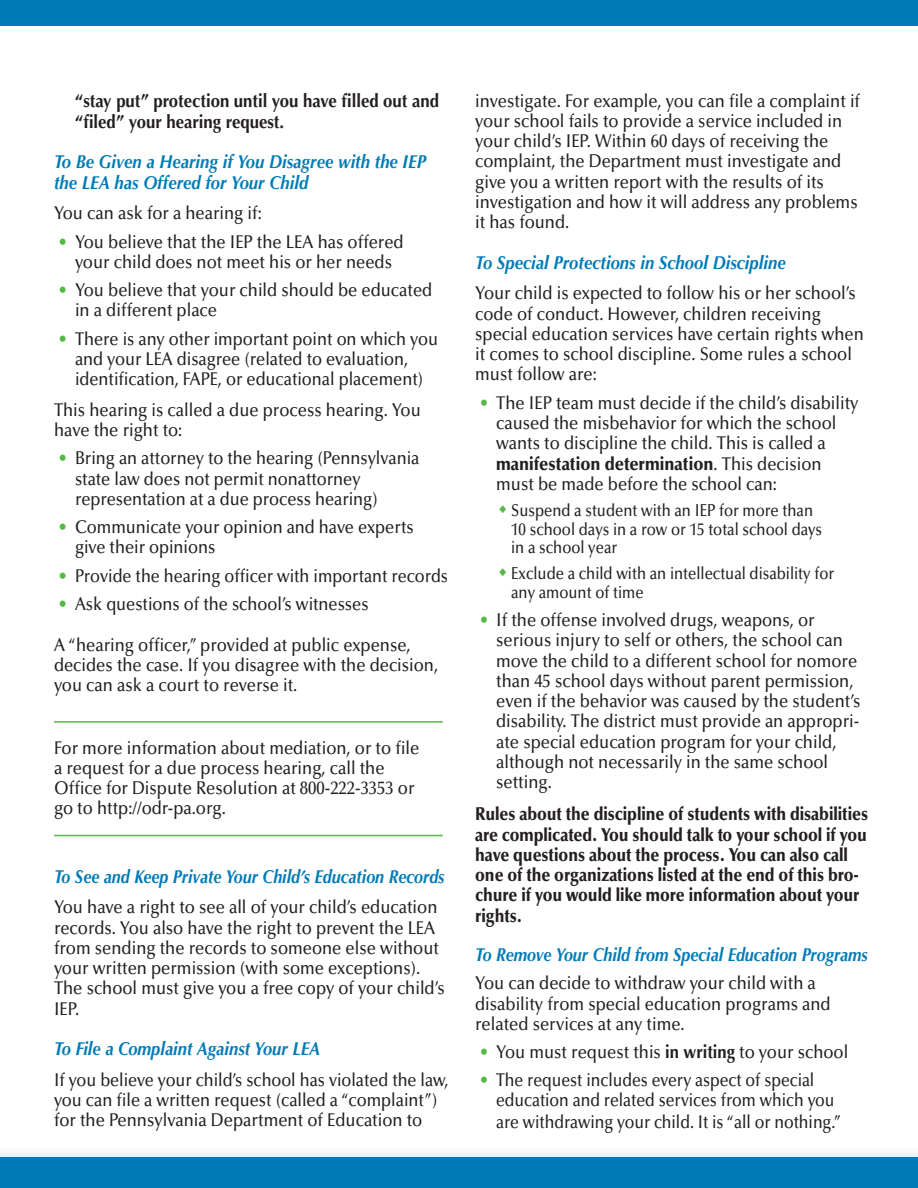
<style>
.page{position:relative;width:918px;height:1188px;background:#fff}
.page>*{position:absolute;margin:0;border:0;box-sizing:border-box;transform-origin:0 0}
.Headings_Level_2{font:italic 700 18.75px/20.2px "Optima LT Std";color:#007bb6;scale:.89 1}
.Headings_Level_2-2{font:italic 700 18.75px "Optima LT Std";color:#007bb6;scale:.86 1}
.Headings_Level_2-3{font:italic 700 18.75px "Optima LT Std";color:#007bb6;scale:.88 1}
.Text_Level_1{font:500 18.6px/20.2px "Optima LT Std";color:#231f20;scale:.89 1}
.Bullet_Level_1{font:500 18.6px/20.2px "Optima LT Std";color:#231f20;scale:.89 1}
.Bullet_Level_1-2{font:500 18.6px/20.2px "Optima LT Std";color:#231f20;scale:.88 1}
.Text_Level_1-2{font:900 18.6px/20.2px "Optima LT Std";letter-spacing:-.005em;color:#231f20;scale:.86 1}
.Text_Level_1-3{font:500 18.6px/20.2px "Optima LT Std";color:#231f20;scale:.87 1}
.Bullet_Level_1-3{font:500 18.6px/20.9px "Optima LT Std";color:#231f20;scale:.85 1}
.Bullet_Level_1-4{font:700 18.6px/20.2px "Optima LT Std";color:#231f20;scale:.9 1}
.Bullet_Level_1-5{font:500 18.6px "Optima LT Std";color:#231f20;scale:.87 1}
.Bullet_Level_2{font:500 17.4px/18.3px "Optima LT Std";color:#231f20;scale:.86 1}
.s1{color:#56b947}
.s2{font-weight:900}
.s3{font-weight:700}
</style>
<div class="page">
<div style="left:0;top:1152px;width:918px;height:5px;background:#ecf5f9"></div>
<div style="left:0;top:1157px;width:918px;height:31px;background:#007bb6"></div>
<div style="left:0;top:0;width:918px;height:26px;background:#007bb6"></div>
<hr style="left:54px;top:721px;width:389px;height:2px;background:#56b947">
<hr style="left:54px;top:835px;width:389px;height:1px;background:#56b947">
<p class="Bullet_Level_1-4" style="left:75px;top:91px;width:406px">“stay put” protection until you have filled out and “filed” your hearing request.</p>
<p class="Headings_Level_2" style="left:54px;top:152px;width:420px">To Be Given a Hearing if You Disagree with the IEP the LEA has Offered for Your Child</p>
<p class="Text_Level_1" style="left:54px;top:203px;width:235px">You can ask for a hearing if:</p>
<p class="Bullet_Level_1" style="left:58px;top:232px;width:389px;text-align:center"><span class="s1">•</span> You believe that the IEP the LEA has offered your child does not meet his or her needs</p>
<p class="Bullet_Level_1" style="left:75px;top:280px;width:403px;text-indent:-16px"><span class="s1">•</span> You believe that your child should be educated in a different place</p>
<p class="Bullet_Level_1-2" style="left:75px;top:329px;width:414px;text-indent:-16px"><span class="s1">•</span> There is any other important point on which you and your LEA disagree (related to evaluation, identification, FAPE, or educational placement)</p>
<p class="Text_Level_1" style="left:54px;top:400px;width:414px">This hearing is called a due process hearing. You have the right to:</p>
<p class="Bullet_Level_1-2" style="left:75px;top:448px;width:393px;text-indent:-16px"><span class="s1">•</span> Bring an attorney to the hearing (Pennsylvania state law does not permit nonattorney representation at a due process hearing)</p>
<p class="Bullet_Level_1-2" style="left:75px;top:517px;width:386px;text-indent:-16px"><span class="s1">•</span> Communicate your opinion and have experts give their opinions</p>
<p class="Bullet_Level_1-5" style="left:58px;top:565px;width:449px"><span class="s1">•</span> Provide the hearing officer with important records</p>
<p class="Bullet_Level_1-2" style="left:58px;top:594px;width:354px"><span class="s1">•</span> Ask questions of the school’s witnesses</p>
<p class="Text_Level_1" style="left:54px;top:635px;width:433px">A “hearing officer,” provided at public expense, decides the case. If you disagree with the decision, you can ask a court to reverse it.</p>
<p class="Text_Level_1" style="left:54px;top:738px;width:412px">For more information about mediation, or to file a request for a due process hearing, call the Office for Dispute Resolution at 800-222-3353 or go to http://odr-pa.org.</p>
<p class="Headings_Level_2-2" style="left:54px;top:865px;width:456px">To See and Keep Private Your Child’s Education Records</p>
<p class="Text_Level_1" style="left:54px;top:898px;width:441px">You have a right to see all of your child’s education records. You also have the right to prevent the LEA from sending the records to someone else without your written permission (with some exceptions).<br>The school must give you a free copy of your child’s IEP.</p>
<p class="Headings_Level_2-3" style="left:54px;top:1038px;width:304px">To File a Complaint Against Your LEA</p>
<p class="Text_Level_1-3" style="left:54px;top:1070px;width:455px">If you believe your child’s school has violated the law, you can file a written request (called a “complaint”) for the Pennsylvania Department of Education to</p>
<p class="Text_Level_1" style="left:475px;top:91px;width:434px">investigate. For example, you can file a complaint if your school fails to provide a service included in your child’s IEP. Within 60 days of receiving the complaint, the Department must investigate and give you a written report with the results of its investigation and how it will address any problems it has found.</p>
<p class="Headings_Level_2" style="left:475px;top:253px;width:350px">To Special Protections in School Discipline</p>
<p class="Text_Level_1" style="left:475px;top:284px;width:438px">Your child is expected to follow his or her school’s code of conduct. However, children receiving special education services have certain rights when it comes to school discipline. Some rules a school must follow are:</p>
<p class="Bullet_Level_1" style="left:496px;top:393px;width:409px;text-indent:-16px"><span class="s1">•</span> The IEP team must decide if the child’s disability caused the misbehavior for which the school wants to discipline the child. This is called a <span class="s2">manifestation determination</span>. This decision must be made before the school can:</p>
<p class="Bullet_Level_2" style="left:511px;top:502px;width:363px;text-indent:-12px"><sup>◆</sup> Suspend a student with an IEP for more than<br>10 school days in a row or 15 total school days in a school year</p>
<p class="Bullet_Level_2" style="left:511px;top:565px;width:377px;text-indent:-12px"><sup>◆</sup> Exclude a child with an intellectual disability for any amount of time</p>
<p class="Bullet_Level_1" style="left:496px;top:610px;width:411px;text-indent:-16px"><span class="s1">•</span> If the offense involved drugs, weapons, or serious injury to self or others, the school can move the child to a different school for nomore than 45 school days without parent permission, even if the behavior was caused by the student’s disability. The district must provide an appropri&shy;ate special education program for your child, although not necessarily in the same school setting.</p>
<p class="Text_Level_1-2" style="left:475px;top:804px;width:458px">Rules about the discipline of students with disabilities are complicated. You should talk to your school if you have questions about the process. You can also call one of the organizations listed at the end of this bro&shy;chure if you would like more information about your rights.</p>
<p class="Headings_Level_2-2" style="left:475px;top:944px;width:458px">To Remove Your Child from Special Education Programs</p>
<p class="Text_Level_1" style="left:475px;top:974px;width:401px">You can decide to withdraw your child with a disability from special education programs and related services at any time.</p>
<p class="Bullet_Level_1" style="left:480px;top:1042px;width:416px"><span class="s1">•</span> You must request this <span class="s3">in writing</span> to your school</p>
<p class="Bullet_Level_1-3" style="left:496px;top:1070px;width:408px;text-indent:-16px"><span class="s1">•</span> The request includes every aspect of special education and related services from which you are withdrawing your child. It is “all or nothing.”</p>
</div>
